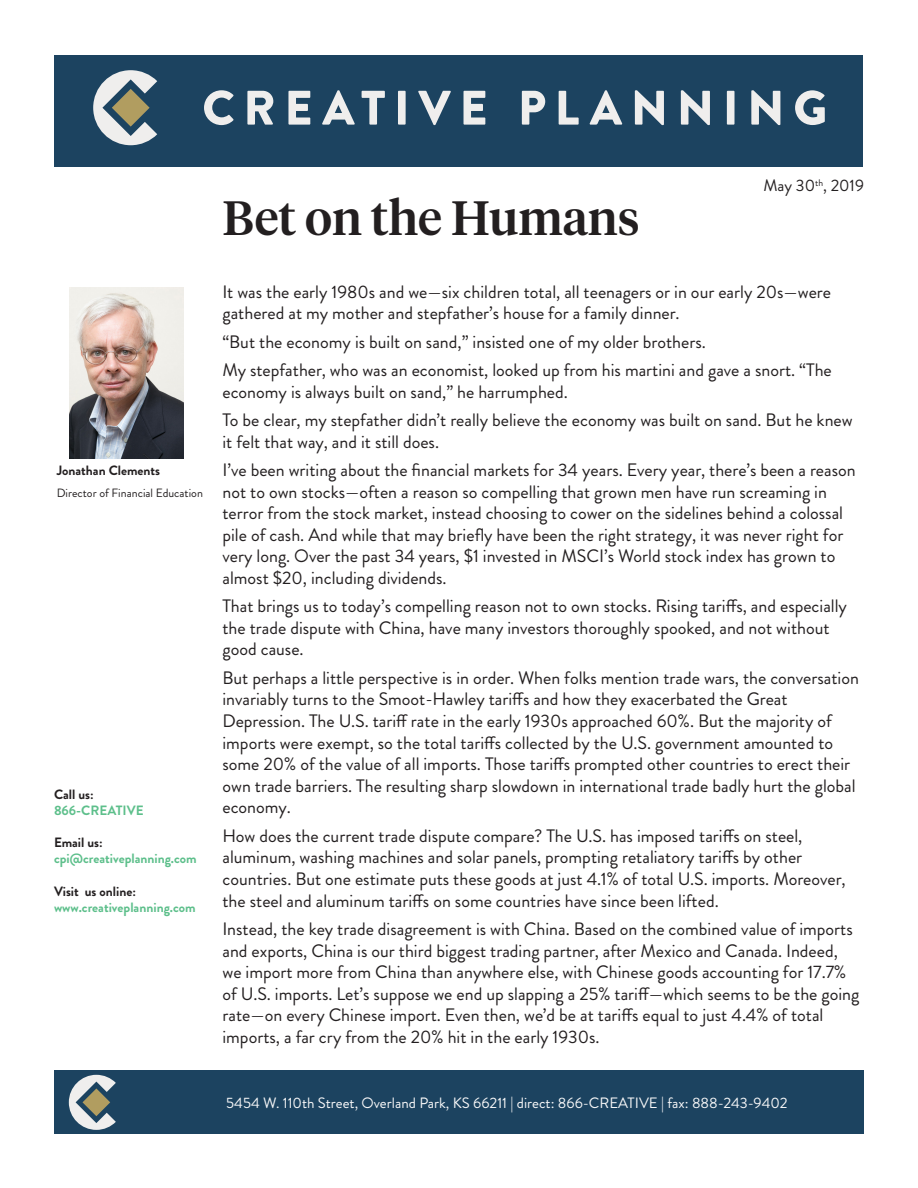
<style>
.page{position:relative;width:918px;height:1188px;background:#fff}
.page>*{position:absolute;margin:0;border:0;box-sizing:border-box;transform-origin:0 0}
.t1{font:500 48px "Tiempos Headline";color:#231f20}
.t2{font:18px/21.6px "Brandon Grotesque";color:#231f20}
.t3{font:16.5px "Brandon Grotesque";color:#231f20}
.t4{font:15px "Brandon Grotesque";color:#f7f7f8}
.t5{font:700 13.5px/16.2px "Brandon Grotesque";color:#5dbf8b}
.t6{font:700 13.5px "Brandon Grotesque";color:#231f20}
.t7{font:12px "Brandon Grotesque";color:#231f20}
.s1{color:#231f20}
</style>
<div class="page">
<div style="left:54px;top:1071px;width:810px;height:63px;background:#1c4360"></div>
<div style="left:55px;top:55px;width:808px;height:112px;background:#1c4360"></div>
<svg style="left:69px;top:1075px;width:47px;height:55px"></svg>
<svg style="left:204px;top:90px;width:30px;height:35px"></svg>
<svg style="left:247px;top:91px;width:26px;height:34px"></svg>
<svg style="left:288px;top:91px;width:22px;height:34px"></svg>
<svg style="left:322px;top:90px;width:33px;height:35px"></svg>
<svg style="left:362px;top:91px;width:23px;height:34px"></svg>
<div style="left:398px;top:91px;width:8px;height:34px;background:#efeeed"></div>
<svg style="left:418px;top:91px;width:33px;height:34px"></svg>
<svg style="left:464px;top:91px;width:21px;height:34px"></svg>
<svg style="left:522px;top:91px;width:23px;height:34px"></svg>
<svg style="left:559px;top:91px;width:20px;height:34px"></svg>
<svg style="left:589px;top:90px;width:33px;height:35px"></svg>
<svg style="left:635px;top:90px;width:29px;height:35px"></svg>
<svg style="left:681px;top:90px;width:29px;height:35px"></svg>
<div style="left:727px;top:91px;width:8px;height:34px;background:#efeeed"></div>
<svg style="left:751px;top:90px;width:29px;height:35px"></svg>
<svg style="left:795px;top:90px;width:30px;height:35px"></svg>
<svg style="left:93px;top:70px;width:64px;height:75px"></svg>
<img style="left:69px;top:287px;width:114px;height:171px">
<p class="t6" style="left:57px;top:461px;width:105px">Jonathan Clements</p>
<p class="t7" style="left:57px;top:484px;width:148px">Director of Financial Education</p>
<p class="t5" style="left:54px;top:786px;width:91px"><span class="s1">Call us:<br></span>866-CREATIVE</p>
<p class="t5" style="left:54px;top:835px;width:144px"><span class="s1">Email us: </span>cpi@creativeplanning.com</p>
<p class="t5" style="left:54px;top:883px;width:143px"><span class="s1">Visit us online: </span>www.creativeplanning.com</p>
<p class="t1" style="left:222px;top:185px;width:419px">Bet on the Humans</p>
<p class="t3" style="left:763px;top:174px;width:102px">May 30<sup>th</sup>, 2019</p>
<p class="t2" style="left:222px;top:281px;width:610px">It was the early 1980s and we—six children total, all teenagers or in our early 20s—were gathered at my mother and stepfather’s house for a family dinner.</p>
<p class="t2" style="left:222px;top:331px;width:485px">“But the economy is built on sand,” insisted one of my older brothers.</p>
<p class="t2" style="left:222px;top:359px;width:611px">My stepfather, who was an economist, looked up from his martini and gave a snort. “The economy is always built on sand,” he harrumphed.</p>
<p class="t2" style="left:222px;top:409px;width:632px">To be clear, my stepfather didn’t really believe the economy was built on sand. But he knew it felt that way, and it still does.</p>
<p class="t2" style="left:222px;top:459px;width:635px">I’ve been writing about the financial markets for 34 years. Every year, there’s been a reason not to own stocks—often a reason so compelling that grown men have run screaming in terror from the stock market, instead choosing to cower on the sidelines behind a colossal pile of cash. And while that may briefly have been the right strategy, it was never right for very long. Over the past 34 years, $1 invested in MSCI’s World stock index has grown to almost $20, including dividends.</p>
<p class="t2" style="left:222px;top:596px;width:626px">That brings us to today’s compelling reason not to own stocks. Rising tariffs, and especially the trade dispute with China, have many investors thoroughly spooked, and not without good cause.</p>
<p class="t2" style="left:222px;top:667px;width:638px">But perhaps a little perspective is in order. When folks mention trade wars, the conversation invariably turns to the Smoot-Hawley tariffs and how they exacerbated the Great Depression. The U.S. tariff rate in the early 1930s approached 60%. But the majority of imports were exempt, so the total tariffs collected by the U.S. government amounted to some 20% of the value of all imports. Those tariffs prompted other countries to erect their own trade barriers. The resulting sharp slowdown in international trade badly hurt the global economy.</p>
<p class="t2" style="left:222px;top:825px;width:625px">How does the current trade dispute compare? The U.S. has imposed tariffs on steel, aluminum, washing machines and solar panels, prompting retaliatory tariffs by other countries. But one estimate puts these goods at just 4.1% of total U.S. imports. Moreover, the steel and aluminum tariffs on some countries have since been lifted.</p>
<p class="t2" style="left:222px;top:918px;width:638px">Instead, the key trade disagreement is with China. Based on the combined value of imports and exports, China is our third biggest trading partner, after Mexico and Canada. Indeed, we import more from China than anywhere else, with Chinese goods accounting for 17.7% of U.S. imports. Let’s suppose we end up slapping a 25% tariff—which seems to be the going rate—on every Chinese import. Even then, we’d be at tariffs equal to just 4.4% of total imports, a far cry from the 20% hit in the early 1930s.</p>
<p class="t4" style="left:226px;top:1092px;width:563px">5454 W. 110th Street, Overland Park, KS 66211 | direct: 866-CREATIVE | fax: 888-243-9402</p>
</div>
